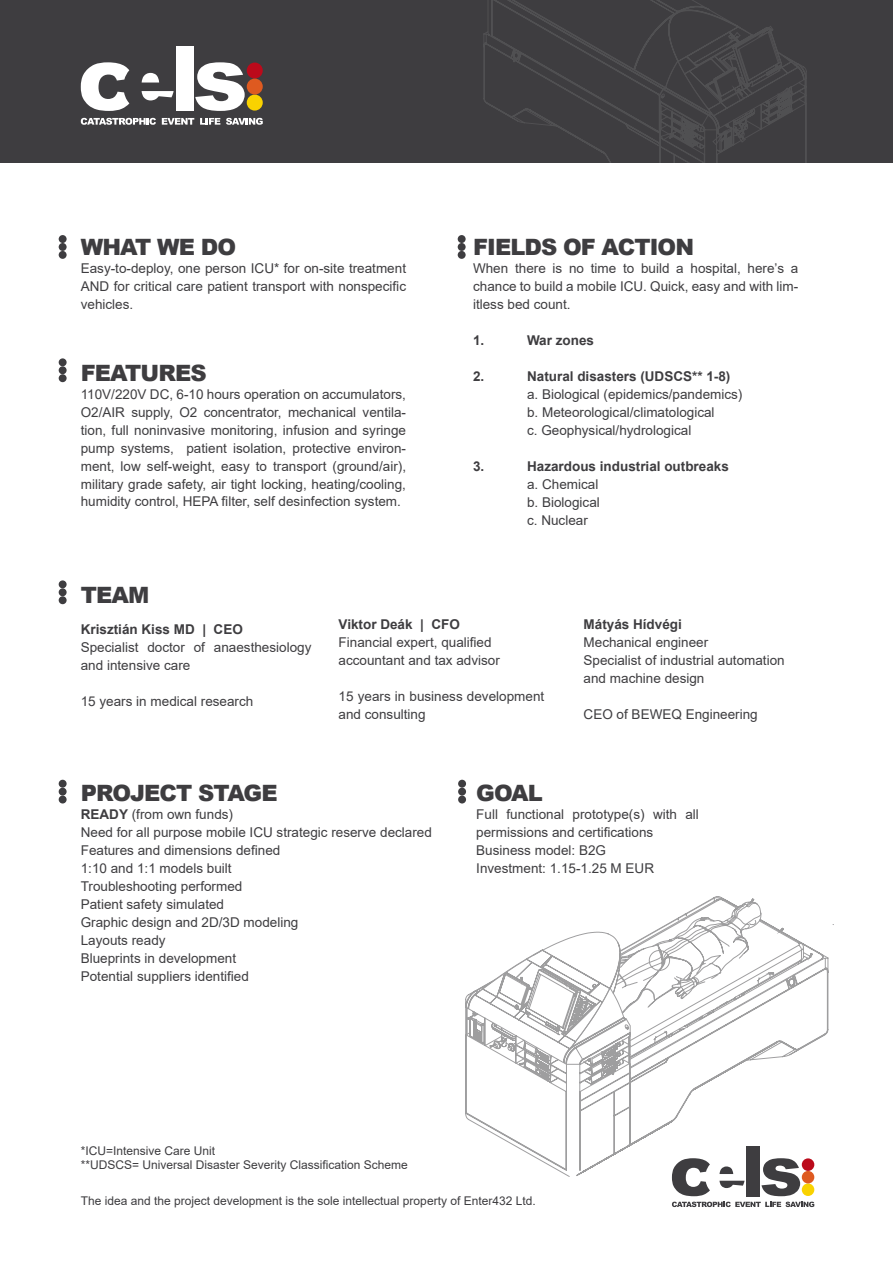
<style>
.page{position:relative;width:893px;height:1263px;background:#fff}
.page>*{position:absolute;margin:0;border:0;box-sizing:border-box;transform-origin:0 0}
.t1{font:900 22.5px "Arial";letter-spacing:-.04em;color:#3e3d40}
.t2{font:13.5px/18px "Arial";color:#3e3d40}
.t3{font:700 13.5px "Arial";color:#3e3d40}
.t4{font:12px/14.4px "Arial";color:#3e3d40}
.s1{font-weight:700}
</style>
<div class="page">
<div style="left:0;top:0;width:893px;height:163px;background:#3e3d40"></div>
<svg style="left:81px;top:118px;width:75px;height:7px"></svg>
<svg style="left:162px;top:118px;width:32px;height:7px"></svg>
<svg style="left:200px;top:118px;width:20px;height:7px"></svg>
<svg style="left:226px;top:118px;width:37px;height:7px"></svg>
<svg style="left:142px;top:91px;width:32px;height:9px"></svg>
<svg style="left:142px;top:73px;width:17px;height:10px"></svg>
<div style="left:176px;top:47px;width:18px;height:64px;background:#fff"></div>
<svg style="left:195px;top:62px;width:50px;height:49px"></svg>
<svg style="left:81px;top:62px;width:48px;height:49px"></svg>
<div style="left:247px;top:63px;width:16px;height:16px;background:#bb0a1b;border-radius:50%"></div>
<div style="left:247px;top:95px;width:16px;height:16px;background:#f9d200;border-radius:50%"></div>
<div style="left:247px;top:79px;width:16px;height:16px;background:#de5a20;border-radius:50%"></div>
<svg style="left:672px;top:1202px;width:142px;height:5px"></svg>
<svg style="left:719px;top:1181px;width:26px;height:7px"></svg>
<div style="left:746px;top:1146px;width:14px;height:50px;background:#3e3d40"></div>
<svg style="left:761px;top:1177px;width:39px;height:19px"></svg>
<svg style="left:672px;top:1177px;width:38px;height:19px"></svg>
<div style="left:802px;top:1183px;width:12px;height:13px;background:#f9d200;border-radius:50%"></div>
<div style="left:802px;top:1171px;width:12px;height:12px;background:#de5a20;border-radius:50%"></div>
<div style="left:59px;top:235px;width:8px;height:8px;background:#3e3d40;border-radius:50%"></div>
<div style="left:59px;top:251px;width:8px;height:8px;background:#3e3d40;border-radius:50%"></div>
<div style="left:59px;top:243px;width:8px;height:8px;background:#3e3d40;border-radius:50%"></div>
<div style="left:59px;top:580px;width:8px;height:8px;background:#3e3d40;border-radius:50%"></div>
<div style="left:59px;top:596px;width:8px;height:8px;background:#3e3d40;border-radius:50%"></div>
<div style="left:59px;top:588px;width:8px;height:8px;background:#3e3d40;border-radius:50%"></div>
<div style="left:59px;top:780px;width:8px;height:8px;background:#3e3d40;border-radius:50%"></div>
<div style="left:59px;top:795px;width:8px;height:8px;background:#3e3d40;border-radius:50%"></div>
<div style="left:59px;top:788px;width:8px;height:7px;background:#3e3d40;border-radius:50%"></div>
<div style="left:458px;top:780px;width:8px;height:8px;background:#3e3d40;border-radius:50%"></div>
<div style="left:458px;top:795px;width:8px;height:8px;background:#3e3d40;border-radius:50%"></div>
<div style="left:458px;top:788px;width:8px;height:7px;background:#3e3d40;border-radius:50%"></div>
<div style="left:59px;top:358px;width:8px;height:8px;background:#3e3d40;border-radius:50%"></div>
<div style="left:59px;top:374px;width:8px;height:8px;background:#3e3d40;border-radius:50%"></div>
<div style="left:59px;top:366px;width:8px;height:8px;background:#3e3d40;border-radius:50%"></div>
<div style="left:458px;top:235px;width:8px;height:8px;background:#3e3d40;border-radius:50%"></div>
<div style="left:458px;top:251px;width:8px;height:8px;background:#3e3d40;border-radius:50%"></div>
<div style="left:458px;top:243px;width:8px;height:8px;background:#3e3d40;border-radius:50%"></div>
<svg style="left:487px;top:0;width:320px;height:163px"></svg>
<svg style="left:468px;top:1088px;width:347px;height:89px"></svg>
<svg style="left:467px;top:898px;width:367px;height:190px"></svg>
<h1 class="t1" style="left:81px;top:231px;width:157px">WHAT WE DO</h1>
<p class="t2" style="left:81px;top:260px;width:327px;text-align:justify">Easy-to-deploy, one person ICU* for on-site treatment AND for critical care patient transport with nonspecific vehicles.</p>
<h1 class="t1" style="left:81px;top:356px;width:127px">FEATURES</h1>
<p class="t2" style="left:81px;top:385px;width:327px;text-align:justify">110V/220V DC, 6-10 hours operation on accumulators, O2/AIR supply, O2 concentrator, mechanical ventila&shy;tion, full noninvasive monitoring, infusion and syringe pump systems, patient isolation, protective environ&shy;ment, low self-weight, easy to transport (ground/air), military grade safety, air tight locking, heating/cooling, humidity control, HEPA filter, self desinfection system.</p>
<h1 class="t1" style="left:473px;top:231px;width:223px">FIELDS OF ACTION</h1>
<p class="t2" style="left:473px;top:260px;width:327px;text-align:justify">When there is no time to build a hospital, here’s a chance to build a mobile ICU. Quick, easy and with lim&shy;itless bed count.</p>
<p class="t3" style="left:473px;top:331px;width:13px">1.</p>
<p class="t3" style="left:527px;top:331px;width:69px">War zones</p>
<p class="t3" style="left:473px;top:367px;width:13px">2.</p>
<p class="t3" style="left:527px;top:367px;width:205px">Natural disasters (UDSCS** 1-8)</p>
<p class="t2" style="left:527px;top:386px;width:217px">a. Biological (epidemics/pandemics) b. Meteorological/climatological<br>c. Geophysical/hydrological</p>
<p class="t3" style="left:473px;top:457px;width:13px">3.</p>
<p class="t3" style="left:527px;top:457px;width:203px">Hazardous industrial outbreaks</p>
<p class="t2" style="left:527px;top:476px;width:74px;text-align:justify">a. Chemical b. Biological c. Nuclear</p>
<h1 class="t1" style="left:81px;top:579px;width:70px">TEAM</h1>
<p class="t3" style="left:81px;top:620px;width:164px">Krisztián Kiss MD | CEO</p>
<p class="t2" style="left:81px;top:638px;width:232px">Specialist doctor of anaesthesiology and intensive care</p>
<p class="t2" style="left:81px;top:692px;width:174px">15 years in medical research</p>
<p class="t3" style="left:339px;top:615px;width:123px">Viktor Deák | CFO</p>
<p class="t2" style="left:339px;top:634px;width:163px">Financial expert, qualified accountant and tax advisor</p>
<p class="t2" style="left:339px;top:688px;width:207px">15 years in business development and consulting</p>
<p class="t3" style="left:584px;top:615px;width:100px">Mátyás Hídvégi</p>
<p class="t2" style="left:584px;top:634px;width:203px">Mechanical engineer<br>Specialist of industrial automation and machine design</p>
<p class="t2" style="left:584px;top:705px;width:176px">CEO of BEWEQ Engineering</p>
<h1 class="t1" style="left:81px;top:777px;width:198px">PROJECT STAGE</h1>
<p class="t2" style="left:81px;top:805px;width:353px"><span class="s1">READY</span> (from own funds)<br>Need for all purpose mobile ICU strategic reserve declared<br>Features and dimensions defined<br>1:10 and 1:1 models built<br>Troubleshooting performed<br>Patient safety simulated<br>Graphic design and 2D/3D modeling<br>Layouts ready<br>Blueprints in development<br>Potential suppliers identified</p>
<h1 class="t1" style="left:476px;top:777px;width:68px">GOAL</h1>
<p class="t2" style="left:476px;top:805px;width:224px">Full functional prototype(s) with all permissions and certifications<br>Business model: B2G<br>Investment: 1.15-1.25 M EUR</p>
<p class="t4" style="left:81px;top:1143px;width:329px">*ICU=Intensive Care Unit<br>**UDSCS= Universal Disaster Severity Classification Scheme</p>
<p class="t4" style="left:81px;top:1194px;width:456px">The idea and the project development is the sole intellectual property of Enter432 Ltd.</p>
</div>
